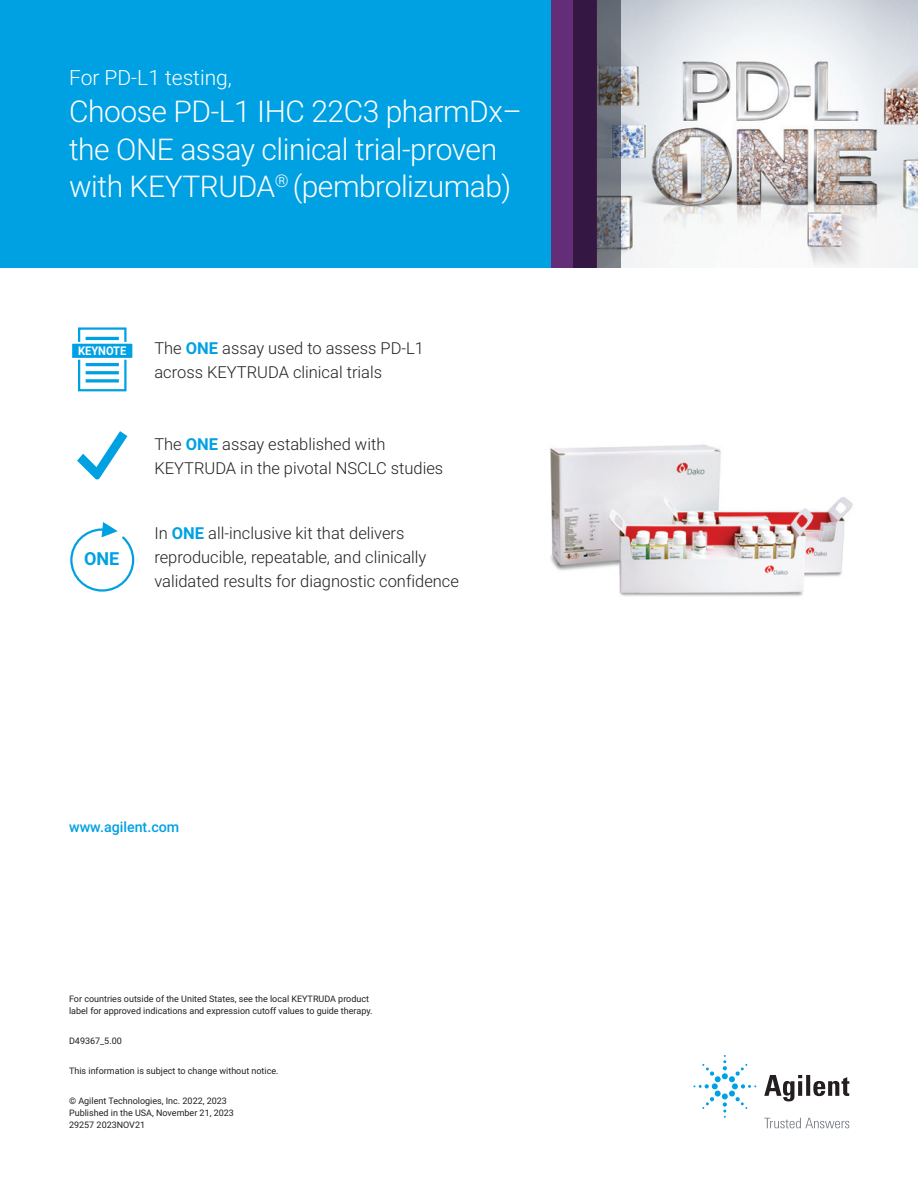
<style>
.page{position:relative;width:918px;height:1188px;background:#fff}
.page>*{position:absolute;margin:0;border:0;box-sizing:border-box;transform-origin:0 0}
.t1{font:300 30px/37.5px "Roboto";letter-spacing:-.015em;color:#fff}
.t2{font:300 21px "Roboto";color:#fff}
.t3{font:700 18px "Roboto";color:#00a1e3}
.t4{font:300 16.5px/24px "Roboto";color:#231f20}
.t5{font:500 14.25px "Roboto";color:#00a1e3}
.t6{font:700 12px "Roboto";color:#fff;scale:.92 1}
.t7{font:9px/12px "Roboto";color:#231f20}
.s1{font-weight:700;color:#00a1e3}
</style>
<div class="page">
<img style="left:550px;top:444px;width:303px;height:152px">
<div style="left:78px;top:327px;width:49px;height:64px;background:#fff;border:2px solid #00a1e3"></div>
<hr style="left:86px;top:337px;width:33px;height:3px;background:#00a1e3">
<hr style="left:86px;top:363px;width:33px;height:3px;background:#00a1e3">
<hr style="left:86px;top:371px;width:33px;height:3px;background:#00a1e3">
<svg style="left:86px;top:379px;width:33px;height:4px"></svg>
<div style="left:71px;top:343px;width:62px;height:16px;background:#00a1e3"></div>
<div style="left:70px;top:342px;width:64px;height:18px;border:2px solid #fff"></div>
<svg style="left:77px;top:431px;width:50px;height:49px"></svg>
<svg style="left:70px;top:522px;width:65px;height:70px"></svg>
<svg style="left:764px;top:1075px;width:85px;height:26px"></svg>
<svg style="left:693px;top:1055px;width:63px;height:63px"></svg>
<svg style="left:764px;top:1118px;width:85px;height:10px"></svg>
<img style="left:573px;top:0;width:345px;height:268px">
<div style="left:0;top:0;width:596px;height:267px;background:#00a1e3"></div>
<div style="left:551px;top:0;width:46px;height:267px;background:#642d78"></div>
<svg style="left:573px;top:0;width:47px;height:267px;background:#4c405a"></svg>
<h2 class="t2" style="left:69px;top:63px;width:164px">For PD-L1 testing,</h2>
<h1 class="t1" style="left:69px;top:92px;width:455px">Choose PD-L1 IHC 22C3 pharmDx– the ONE assay clinical trial-proven with KEYTRUDA<sup>®</sup> (pembrolizumab)</h1>
<h3 class="t6" style="left:78px;top:343px;width:54px">KEYNOTE</h3>
<h3 class="t3" style="left:84px;top:546px;width:37px">ONE</h3>
<h3 class="t4" style="left:154px;top:335px;width:271px">The <span class="s1">ONE</span> assay used to assess PD-L1 across KEYTRUDA clinical trials</h3>
<h3 class="t4" style="left:154px;top:432px;width:290px">The <span class="s1">ONE</span> assay established with<br>KEYTRUDA in the pivotal NSCLC studies</h3>
<h3 class="t4" style="left:154px;top:521px;width:306px">In <span class="s1">ONE</span> all-inclusive kit that delivers reproducible, repeatable, and clinically validated results for diagnostic confidence</h3>
<h3 class="t5" style="left:69px;top:817px;width:112px">www.agilent.com</h3>
<p class="t7" style="left:69px;top:993px;width:305px">For countries outside of the United States, see the local KEYTRUDA product label for approved indications and expression cutoff values to guide therapy.</p>
<p class="t7" style="left:69px;top:1035px;width:54px">D49367_5.00</p>
<p class="t7" style="left:69px;top:1065px;width:211px">This information is subject to change without notice.</p>
<p class="t7" style="left:69px;top:1095px;width:166px">© Agilent Technologies, Inc. 2022, 2023<br>Published in the USA, November 21, 2023<br>29257 2023NOV21</p>
</div>
